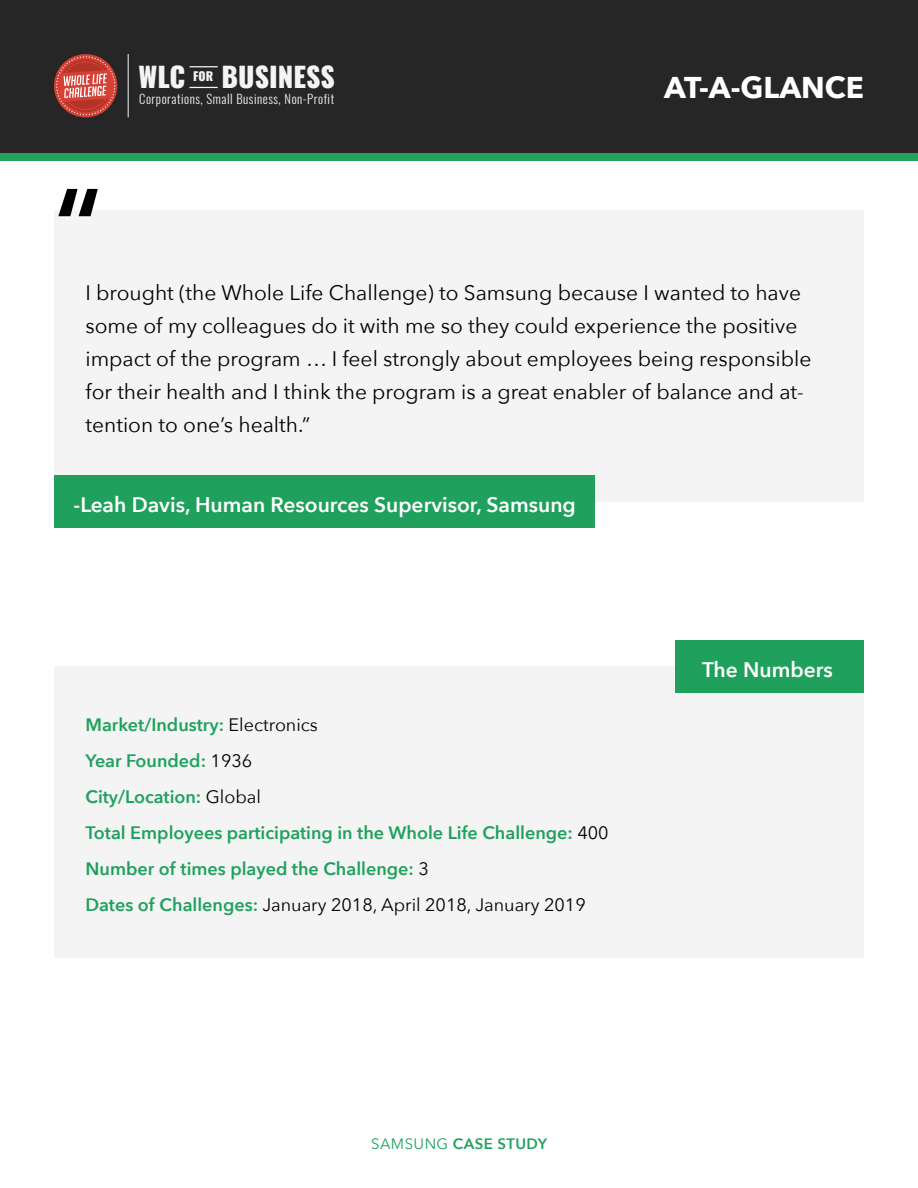
<style>
.page{position:relative;width:918px;height:1188px;background:#fff}
.page>*{position:absolute;margin:0;border:0;box-sizing:border-box;transform-origin:0 0}
.t1{font:600 103.5px "Avenir Next";color:#000}
.t2{font:700 30px "Avenir Next";color:#fff}
.t3{font:800 27.45px "Oswald";color:#f4f4f5}
.t4{font:21px/33px "Avenir Next";color:#000}
.t5{font:600 21px "Avenir Next";color:#fff}
.t6{font:600 18px "Avenir Next";color:#1fa15d}
.t7{font:18px "Avenir Next";color:#000}
.t8{font:600 15px "Avenir Next";letter-spacing:.03em;color:#1fa15d}
.t9{font:300 12.6px "Oswald";letter-spacing:.045em;color:#f4f4f5}
.t10{font:800 12px "Oswald";color:#f4f4f5}
.s1{font-weight:400;color:#000}
.s2{font-weight:600;color:#1fa15d}
.s3{font-weight:400}
</style>
<div class="page">
<div style="left:0;top:0;width:918px;height:153px;background:#262626"></div>
<div style="left:0;top:153px;width:918px;height:7px;background:#24a25d"></div>
<svg style="left:54px;top:54px;width:64px;height:63px"></svg>
<hr style="left:128px;top:54px;width:1px;height:63px;background:#f4f4f5">
<svg style="left:190px;top:87px;width:28px;height:1px"></svg>
<svg style="left:190px;top:66px;width:28px;height:1px"></svg>
<div style="left:54px;top:666px;width:810px;height:292px;background:#f4f4f4"></div>
<div style="left:54px;top:210px;width:810px;height:291px;background:#f4f4f4"></div>
<div style="left:54px;top:476px;width:541px;height:52px;background:#1fa15d"></div>
<div style="left:675px;top:641px;width:189px;height:52px;background:#1fa15d"></div>
<p class="t1" style="left:54px;top:137px;width:50px">“</p>
<h3 class="t3" style="left:139px;top:57px;width:48px">WLC</h3>
<h3 class="t3" style="left:222px;top:57px;width:115px">BUSINESS</h3>
<p class="t10" style="left:193px;top:68px;width:21px">FOR</p>
<p class="t9" style="left:139px;top:91px;width:197px">Corporations, Small Business, Non-Profit</p>
<p class="t2" style="left:664px;top:62px;width:201px">AT-A-GLANCE</p>
<p class="t4" style="left:86px;top:275px;width:727px">I brought (the Whole Life Challenge) to Samsung because I wanted to have some of my colleagues do it with me so they could experience the positive impact of the program … I feel strongly about employees being responsible for their health and I think the program is a great enabler of balance and at&shy;tention to one’s health.”</p>
<p class="t5" style="left:74px;top:487px;width:504px">-Leah Davis, Human Resources Supervisor, Samsung</p>
<p class="t6" style="left:86px;top:709px;width:234px">Market/Industry: <span class="s1">Electronics</span></p>
<p class="t6" style="left:86px;top:745px;width:168px">Year Founded: <span class="s1">1936</span></p>
<p class="t6" style="left:86px;top:781px;width:177px">City/Location: <span class="s1">Global</span></p>
<p class="t6" style="left:86px;top:817px;width:525px">Total Employees participating in the Whole Life Challenge: <span class="s1">400</span></p>
<p class="t6" style="left:86px;top:853px;width:345px">Number of times played the Challenge: <span class="s1">3</span></p>
<p class="t7" style="left:86px;top:889px;width:502px"><span class="s2">Dates of Challenges:</span> January 2018, April 2018, January 2019</p>
<p class="t8" style="left:371px;top:1131px;width:178px"><span class="s3">SAMSUNG</span> CASE STUDY</p>
<p class="t5" style="left:702px;top:652px;width:132px">The Numbers</p>
</div>
